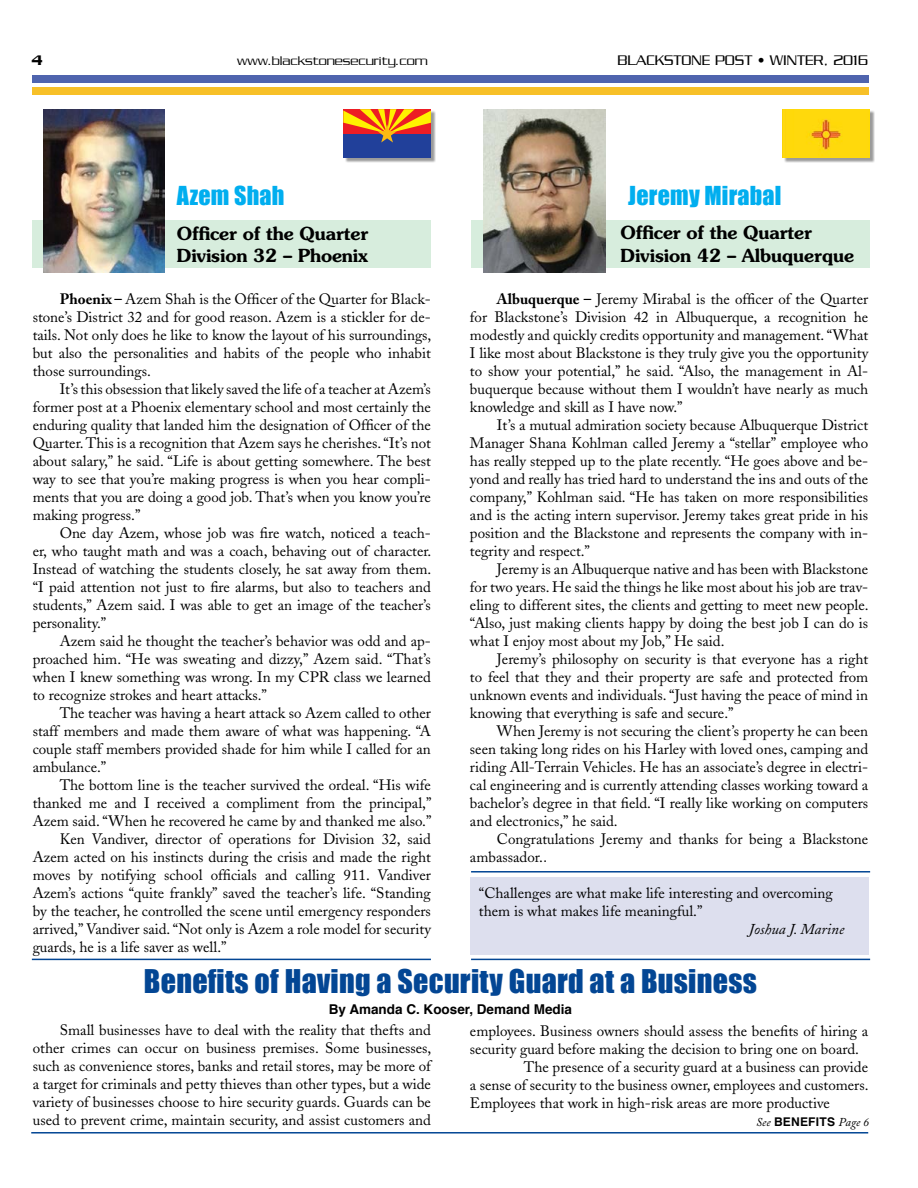
<style>
.page{position:relative;width:918px;height:1188px;background:#fff}
.page>*{position:absolute;margin:0;border:0;box-sizing:border-box;transform-origin:0 0}
.t1{font:30px "Impact";letter-spacing:.01em;color:#034694}
.t2{font:24px "Impact";letter-spacing:.01em;color:#00aeef}
.t3{font:600 18px/22.5px "Souvenir";letter-spacing:-.01em;color:#000}
.t4{font:15px/18px "Adobe Caslon";color:#000;text-align:justify}
.t5{font:300 15px "Serpentine";color:#000}
.t6{font:italic 15px "Adobe Caslon";color:#000}
.t7{font:500 15px "Serpentine";color:#000}
.t8{font:700 13.5px "Helvetica";color:#000}
.t9{font:300 13.5px "Serpentine";color:#000}
.t10{font:italic 12px "Adobe Caslon Pro";letter-spacing:.01em;color:#000}
.s1{font-weight:700}
.s2{font-family:"Times"}
.s3{font-family:"Helvetica";font-weight:700;font-style:normal}
</style>
<div class="page">
<div style="left:470px;top:877px;width:398px;height:78px;background:#dddfee"></div>
<div style="left:32px;top:75px;width:837px;height:8px;background:#4f64ae"></div>
<div style="left:32px;top:87px;width:837px;height:8px;background:#f7c028"></div>
<hr style="left:31px;top:1132px;width:837px;height:2px;background:#034694">
<hr style="left:32px;top:959px;width:399px;height:1px;background:#034694">
<hr style="left:471px;top:959px;width:399px;height:1px;background:#034694">
<hr style="left:471px;top:871px;width:399px;height:2px;background:#034694">
<div style="left:33px;top:220px;width:398px;height:48px;background:#d7eddd"></div>
<div style="left:471px;top:220px;width:399px;height:48px;background:#d7eddd"></div>
<div style="left:345px;top:110px;width:91px;height:53px;background:#000;opacity:.4"></div>
<div style="left:343px;top:133px;width:88px;height:25px;background:#21409a"></div>
<svg style="left:343px;top:109px;width:88px;height:33px"></svg>
<div style="left:783px;top:110px;width:92px;height:53px;background:#000;opacity:.4"></div>
<img style="left:782px;top:109px;width:88px;height:49px">
<img style="left:43px;top:110px;width:122px;height:162px">
<img style="left:484px;top:110px;width:122px;height:162px">
<p class="t7" style="left:32px;top:52px;width:12px">4</p>
<p class="t9" style="left:237px;top:54px;width:192px">www.blackstonesecurity.com</p>
<p class="t5" style="left:617px;top:52px;width:252px">BLACKSTONE POST • WINTER, 2016</p>
<h2 class="t2" style="left:177px;top:177px;width:109px">Azem Shah</h2>
<h2 class="t2" style="left:628px;top:177px;width:155px">Jeremy Mirabal</h2>
<p class="t3" style="left:621px;top:222px;width:235px">Officer of the Quarter<br>Division 42 – Albuquerque</p>
<p class="t4" style="left:470px;top:290px;width:400px;text-indent:27px"><span class="s1">Albuquerque –</span> Jeremy Mirabal is the officer of the Quarter for Blackstone’s Division 42 in Albuquerque, a recognition he modestly and quickly credits opportunity and management. “What I like most about Blackstone is they truly give you the opportunity to show your potential,” he said. “Also, the management in Al&shy;buquerque because without them I wouldn’t have nearly as much knowledge and skill as I have now.”</p>
<p class="t4" style="left:470px;top:416px;width:400px;text-indent:27px">It’s a mutual admiration society because Albuquerque District Manager Shana Kohlman called Jeremy a “stellar” employee who has really stepped up to the plate recently. “He goes above and be&shy;yond and really has tried hard to understand the ins and outs of the company,” Kohlman said. “He has taken on more responsibilities and is the acting intern supervisor. Jeremy takes great pride in his position and the Blackstone and represents the company with in&shy;tegrity and respect.”</p>
<p class="t4" style="left:470px;top:560px;width:400px;text-indent:27px">Jeremy is an Albuquerque native and has been with Blackstone for two years. He said the things he like most about his job are trav&shy;eling to different sites, the clients and getting to meet new people. “Also, just making clients happy by doing the best job I can do is what I enjoy most about my Job,” He said.</p>
<p class="t4" style="left:470px;top:650px;width:400px;text-indent:27px">Jeremy’s philosophy on security is that everyone has a right to feel that they and their property are safe and protected from unknown events and individuals. “Just having the peace of mind in knowing that everything is safe and secure.”</p>
<p class="t4" style="left:470px;top:722px;width:400px;text-indent:27px">When Jeremy is not securing the client’s property he can been seen taking long rides on his Harley with loved ones, camping and riding All-Terrain Vehicles. He has an associate’s degree in electri&shy;cal engineering and is currently attending classes working toward a bachelor’s degree in that field. “I really like working on computers and electronics,” he said.</p>
<p class="t4" style="left:470px;top:830px;width:400px;text-indent:27px">Congratulations Jeremy and thanks for being a Blackstone ambassador.<span class="s2">.</span></p>
<p class="t3" style="left:177px;top:222px;width:193px">Officer of the Quarter<br>Division 32 – Phoenix</p>
<p class="t4" style="left:33px;top:290px;width:400px;text-indent:27px"><span class="s1">Phoenix –</span> Azem Shah is the Officer of the Quarter for Black&shy;stone’s District 32 and for good reason. Azem is a stickler for de&shy;tails. Not only does he like to know the layout of his surroundings, but also the personalities and habits of the people who inhabit those surroundings.</p>
<p class="t4" style="left:33px;top:380px;width:400px;text-indent:27px">It’s this obsession that likely saved the life of a teacher at Azem’s former post at a Phoenix elementary school and most certainly the enduring quality that landed him the designation of Officer of the Quarter. This is a recognition that Azem says he cherishes. “It’s not about salary,” he said. “Life is about getting somewhere. The best way to see that you’re making progress is when you hear compli&shy;ments that you are doing a good job. That’s when you know you’re making progress.”</p>
<p class="t4" style="left:33px;top:524px;width:400px;text-indent:27px">One day Azem, whose job was fire watch, noticed a teach&shy;er, who taught math and was a coach, behaving out of character.<br>Instead of watching the students closely, he sat away from them. “I paid attention not just to fire alarms, but also to teachers and students,” Azem said. I was able to get an image of the teacher’s personality.”</p>
<p class="t4" style="left:33px;top:632px;width:400px;text-indent:27px">Azem said he thought the teacher’s behavior was odd and ap&shy;proached him. “He was sweating and dizzy,” Azem said. “That’s when I knew something was wrong. In my CPR class we learned to recognize strokes and heart attacks.”</p>
<p class="t4" style="left:33px;top:704px;width:400px;text-indent:27px">The teacher was having a heart attack so Azem called to other staff members and made them aware of what was happening. “A couple staff members provided shade for him while I called for an ambulance.”</p>
<p class="t4" style="left:60px;top:776px;width:373px">The bottom line is the teacher survived the ordeal. “His wife</p>
<p class="t4" style="left:33px;top:794px;width:400px">thanked me and I received a compliment from the principal,”</p>
<p class="t4" style="left:33px;top:812px;width:400px">Azem said. “When he recovered he came by and thanked me also.”</p>
<p class="t4" style="left:60px;top:830px;width:373px">Ken Vandiver, director of operations for Division 32, said</p>
<p class="t4" style="left:33px;top:848px;width:400px">Azem acted on his instincts during the crisis and made the right</p>
<p class="t4" style="left:33px;top:866px;width:400px">moves by notifying school officials and calling 911. Vandiver</p>
<p class="t4" style="left:33px;top:884px;width:400px">Azem’s actions “quite frankly” saved the teacher’s life. “Standing</p>
<p class="t4" style="left:33px;top:902px;width:400px">by the teacher, he controlled the scene until emergency responders</p>
<p class="t4" style="left:33px;top:920px;width:400px">arrived,” Vandiver said. “Not only is Azem a role model for security</p>
<p class="t4" style="left:33px;top:938px;width:195px">guards, he is a life saver as well.”</p>
<p class="t4" style="left:479px;top:884px;width:355px">“Challenges are what make life interesting and overcoming them is what makes life meaningful.”</p>
<p class="t6" style="left:749px;top:921px;width:97px">Joshua J. Marine</p>
<h1 class="t1" style="left:144px;top:958px;width:615px">Benefits of Having a Security Guard at a Business</h1>
<p class="t8" style="left:329px;top:998px;width:245px">By Amanda C. Kooser, Demand Media</p>
<p class="t4" style="left:470px;top:1022px;width:400px">employees. Business owners should assess the benefits of hiring a</p>
<p class="t4" style="left:470px;top:1040px;width:391px">security guard before making the decision to bring one on board.</p>
<p class="t4" style="left:524px;top:1058px;width:346px">The presence of a security guard at a business can provide</p>
<p class="t4" style="left:470px;top:1076px;width:400px">a sense of security to the business owner, employees and customers.</p>
<p class="t4" style="left:470px;top:1094px;width:362px">Employees that work in high-risk areas are more productive</p>
<p class="t4" style="left:33px;top:1021px;width:400px;text-indent:27px">Small businesses have to deal with the reality that thefts and other crimes can occur on business premises. Some businesses, such as convenience stores, banks and retail stores, may be more of a target for criminals and petty thieves than other types, but a wide variety of businesses choose to hire security guards. Guards can be used to prevent crime, maintain security, and assist customers and</p>
<p class="t10" style="left:756px;top:1114px;width:115px">See <span class="s3">BENEFITS</span> Page 6</p>
</div>
